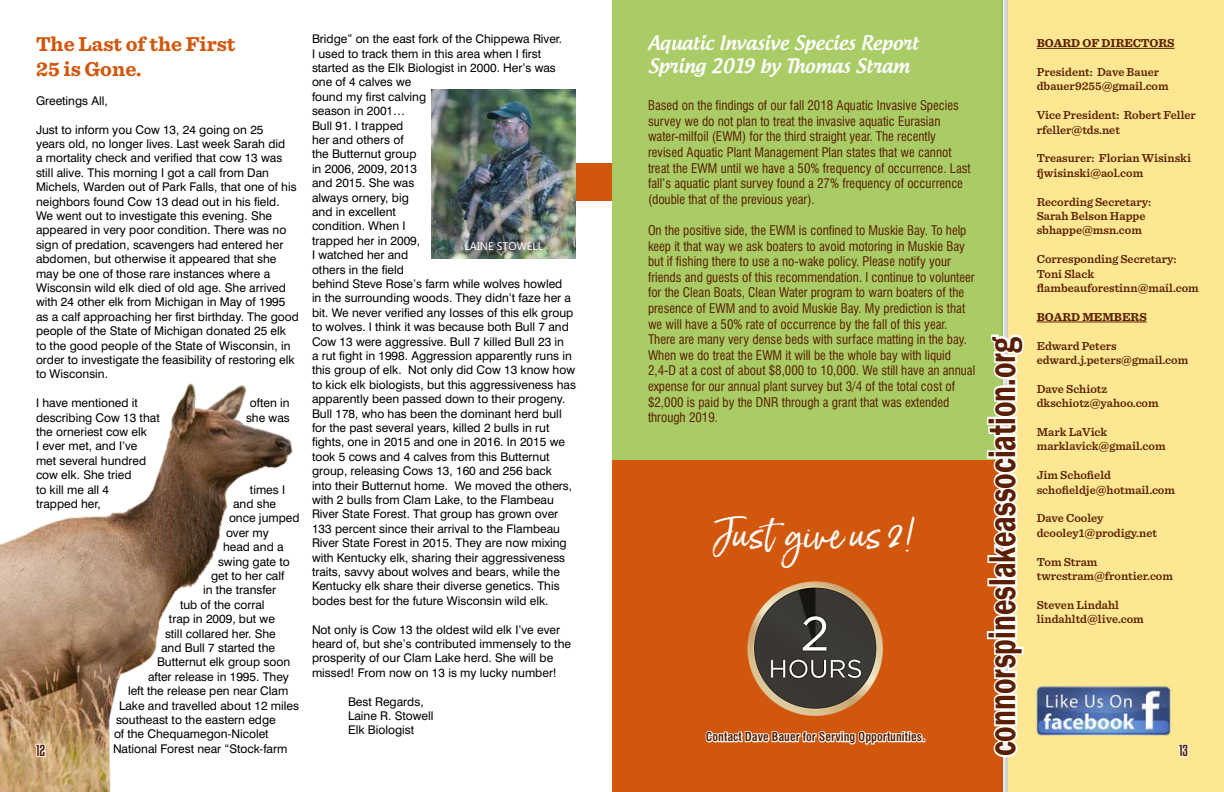
<style>
.page{position:relative;width:1224px;height:792px;background:#fff}
.page>*{position:absolute;margin:0;border:0;box-sizing:border-box;transform-origin:0 0}
.t1{font:39px "Born Ready";color:#fff}
.t2{font:600 38.6px "Franklin Gothic";color:#5a1f00;scale:.75 1}
.t3{font:700 21px/25.2px "Sentinel";color:#d1570d}
.t4{font:500 19px/22.8px "Androgyne";color:#fff}
.t5{font:14px "Kenyan Coffee Rg";color:#5a1f00}
.t6{font:condensed 13px/15.6px "Swiss 721 BT";color:#5a1f00}
.t7{font:12px/14.4px "Swiss 721 BT";color:#000}
.t8{font:600 12px/14.4px "Sentinel";color:#5a1f00}
.t9{font:700 condensed 12px "Swiss 721 BT";color:#5a1f00}
.t10{font:700 12px "Sentinel";color:#5a1f00}
.t11{font:11px "Microsoft New Tai Lue";color:#fff}
</style>
<div class="page">
<div style="left:504px;top:163px;width:164px;height:38px;background:#d1570d"></div>
<img style="left:0;top:383px;width:293px;height:409px">
<img style="left:432px;top:89px;width:144px;height:170px">
<div style="left:612px;top:433px;width:390px;height:359px;background:#d1570d"></div>
<div style="left:612px;top:0;width:390px;height:459px;background:#a9cc66"></div>
<div style="left:1008px;top:0;width:216px;height:792px;background:#fde792"></div>
<hr style="left:1037px;top:48px;width:138px;height:1px;background:#5a1f00">
<hr style="left:1037px;top:322px;width:110px;height:1px;background:#5a1f00">
<svg style="left:985px;top:332px;width:39px;height:428px"></svg>
<img style="left:1037px;top:686px;width:134px;height:50px">
<img style="left:747px;top:581px;width:136px;height:135px">
<svg style="left:705px;top:731px;width:220px;height:14px"></svg>
<svg style="left:34px;top:742px;width:13px;height:16px"></svg>
<svg style="left:1178px;top:744px;width:11px;height:14px"></svg>
<p class="t7" style="left:312px;top:32px;width:266px">Bridge” on the east fork of the Chippewa River.<br>I used to track them in this area when I first started as the Elk Biologist in 2000. Her’s was one of 4 calves we<br>found my first calving<br>season in 2001…<br>Bull 91. I trapped<br>her and others of<br>the Butternut group<br>in 2006, 2009, 2013<br>and 2015. She was<br>always ornery, big<br>and in excellent<br>condition. When I<br>trapped her in 2009,<br>I watched her and<br>others in the field<br>behind Steve Rose’s farm while wolves howled<br>in the surrounding woods. They didn’t faze her a bit. We never verified any losses of this elk group to wolves. I think it was because both Bull 7 and Cow 13 were aggressive. Bull 7 killed Bull 23 in<br>a rut fight in 1998. Aggression apparently runs in this group of elk. Not only did Cow 13 know how to kick elk biologists, but this aggressiveness has apparently been passed down to their progeny.<br>Bull 178, who has been the dominant herd bull for the past several years, killed 2 bulls in rut fights, one in 2015 and one in 2016. In 2015 we took 5 cows and 4 calves from this Butternut group, releasing Cows 13, 160 and 256 back<br>into their Butternut home. We moved the others, with 2 bulls from Clam Lake, to the Flambeau River State Forest. That group has grown over 133 percent since their arrival to the Flambeau River State Forest in 2015. They are now mixing with Kentucky elk, sharing their aggressiveness traits, savvy about wolves and bears, while the Kentucky elk share their diverse genetics. This bodes best for the future Wisconsin wild elk.</p>
<p class="t7" style="left:312px;top:622px;width:261px">Not only is Cow 13 the oldest wild elk I’ve ever heard of, but she’s contributed immensely to the prosperity of our Clam Lake herd. She will be missed! From now on 13 is my lucky number!</p>
<p class="t7" style="left:348px;top:694px;width:87px">Best Regards,<br>Laine R. Stowell<br>Elk Biologist</p>
<h3 class="t4" style="left:648px;top:32px;width:272px">Aquatic Invasive Species Report<br>Spring 2019 by Thomas Stram</h3>
<p class="t6" style="left:648px;top:98px;width:324px">Based on the findings of our fall 2018 Aquatic Invasive Species survey we do not plan to treat the invasive aquatic Eurasian water-milfoil (EWM) for the third straight year. The recently revised Aquatic Plant Management Plan states that we cannot treat the EWM until we have a 50% frequency of occurrence. Last fall’s aquatic plant survey found a 27% frequency of occurrence (double that of the previous year).</p>
<p class="t6" style="left:648px;top:223px;width:329px">On the positive side, the EWM is confined to Muskie Bay. To help keep it that way we ask boaters to avoid motoring in Muskie Bay but if fishing there to use a no-wake policy. Please notify your friends and guests of this recommendation. I continue to volunteer for the Clean Boats, Clean Water program to warn boaters of the presence of EWM and to avoid Muskie Bay. My prediction is that we will have a 50% rate of occurrence by the fall of this year.<br>There are many very dense beds with surface matting in the bay.<br>When we do treat the EWM it will be the whole bay with liquid 2,4-D at a cost of about $8,000 to 10,000. We still have an annual expense for our annual plant survey but 3/4 of the total cost of $2,000 is paid by the DNR through a grant that was extended through 2019.</p>
<h3 class="t3" style="left:36px;top:30px;width:201px">The Last of the First<br>25 is Gone.</h3>
<p class="t7" style="left:36px;top:93px;width:73px">Greetings All,</p>
<p class="t7" style="left:36px;top:122px;width:265px">Just to inform you Cow 13, 24 going on 25<br>years old, no longer lives. Last week Sarah did<br>a mortality check and verified that cow 13 was still alive. This morning I got a call from Dan Michels, Warden out of Park Falls, that one of his neighbors found Cow 13 dead out in his field.<br>We went out to investigate this evening. She appeared in very poor condition. There was no sign of predation, scavengers had entered her abdomen, but otherwise it appeared that she may be one of those rare instances where a Wisconsin wild elk died of old age. She arrived with 24 other elk from Michigan in May of 1995 as a calf approaching her first birthday. The good people of the State of Michigan donated 25 elk to the good people of the State of Wisconsin, in order to investigate the feasibility of restoring elk to Wisconsin.</p>
<p class="t7" style="left:36px;top:396px;width:103px">I have mentioned it</p>
<p class="t7" style="left:250px;top:396px;width:41px">often in</p>
<p class="t7" style="left:36px;top:410px;width:125px">describing Cow 13 that</p>
<p class="t7" style="left:246px;top:410px;width:45px">she was</p>
<p class="t7" style="left:36px;top:424px;width:112px">the orneriest cow elk<br>I ever met, and I’ve met several hundred cow elk. She tried<br>to kill me all 4</p>
<p class="t10" style="left:1037px;top:34px;width:139px">BOARD OF DIRECTORS</p>
<p class="t8" style="left:1037px;top:64px;width:133px">President: Dave Bauer dbauer9255@gmail.com</p>
<p class="t8" style="left:1037px;top:107px;width:161px">Vice President: Robert Feller rfeller@tds.net</p>
<p class="t8" style="left:1037px;top:151px;width:156px">Treasurer: Florian Wisinski fjwisinski@aol.com</p>
<p class="t8" style="left:1037px;top:194px;width:116px">Recording Secretary:<br>Sarah Belson Happe sbhappe@msn.com</p>
<p class="t8" style="left:1037px;top:251px;width:163px">Corresponding Secretary:<br>Toni Slack flambeauforestinn@mail.com</p>
<p class="t10" style="left:1037px;top:307px;width:111px">BOARD MEMBERS</p>
<p class="t8" style="left:1037px;top:338px;width:153px">Edward Peters edward.j.peters@gmail.com</p>
<p class="t8" style="left:1037px;top:381px;width:123px">Dave Schiotz dkschiotz@yahoo.com</p>
<p class="t8" style="left:1037px;top:424px;width:130px">Mark LaVick marklavick@gmail.com</p>
<p class="t8" style="left:1037px;top:467px;width:140px">Jim Schofield schofieldje@hotmail.com</p>
<p class="t8" style="left:1037px;top:511px;width:122px">Dave Cooley dcooley1@prodigy.net</p>
<p class="t8" style="left:1037px;top:554px;width:138px">Tom Stram twrcstram@frontier.com</p>
<p class="t8" style="left:1037px;top:597px;width:108px">Steven Lindahl lindahltd@live.com</p>
<p class="t11" style="left:465px;top:240px;width:80px">LAINE STOWELL</p>
<h2 class="t2" style="left:978px;top:756px;width:561px;rotate:-90deg">connorspineslakeassociation.org</h2>
<p class="t7" style="left:250px;top:482px;width:37px">times I</p>
<p class="t7" style="left:36px;top:496px;width:66px">trapped her,</p>
<p class="t7" style="left:233px;top:496px;width:45px">and she</p>
<p class="t7" style="left:229px;top:511px;width:72px">once jumped</p>
<p class="t7" style="left:226px;top:525px;width:44px">over my</p>
<p class="t7" style="left:223px;top:540px;width:62px">head and a</p>
<p class="t7" style="left:218px;top:554px;width:73px">swing gate to</p>
<p class="t7" style="left:211px;top:568px;width:75px">get to her calf</p>
<p class="t7" style="left:203px;top:583px;width:75px">in the transfer</p>
<p class="t7" style="left:180px;top:597px;width:86px">tub of the corral</p>
<p class="t7" style="left:169px;top:612px;width:107px">trap in 2009, but we</p>
<p class="t7" style="left:165px;top:626px;width:112px">still collared her. She</p>
<p class="t7" style="left:161px;top:640px;width:116px">and Bull 7 started the</p>
<p class="t7" style="left:157px;top:655px;width:135px">Butternut elk group soon</p>
<p class="t7" style="left:148px;top:669px;width:143px">after release in 1995. They</p>
<p class="t7" style="left:128px;top:684px;width:162px">left the release pen near Clam</p>
<p class="t7" style="left:119px;top:698px;width:182px">Lake and travelled about 12 miles</p>
<p class="t7" style="left:116px;top:712px;width:161px">southeast to the eastern edge</p>
<p class="t7" style="left:114px;top:727px;width:156px">of the Chequamegon-Nicolet</p>
<p class="t7" style="left:113px;top:741px;width:176px">National Forest near “Stock-farm</p>
<h1 class="t1" style="left:715px;top:511px;width:203px">Just give us 2!</h1>
<p class="t9" style="left:706px;top:730px;width:221px">Contact Dave Bauer for Serving Opportunities.</p>
<p class="t5" style="left:36px;top:742px;width:11px">12</p>
<p class="t5" style="left:1179px;top:742px;width:10px">13</p>
</div>
